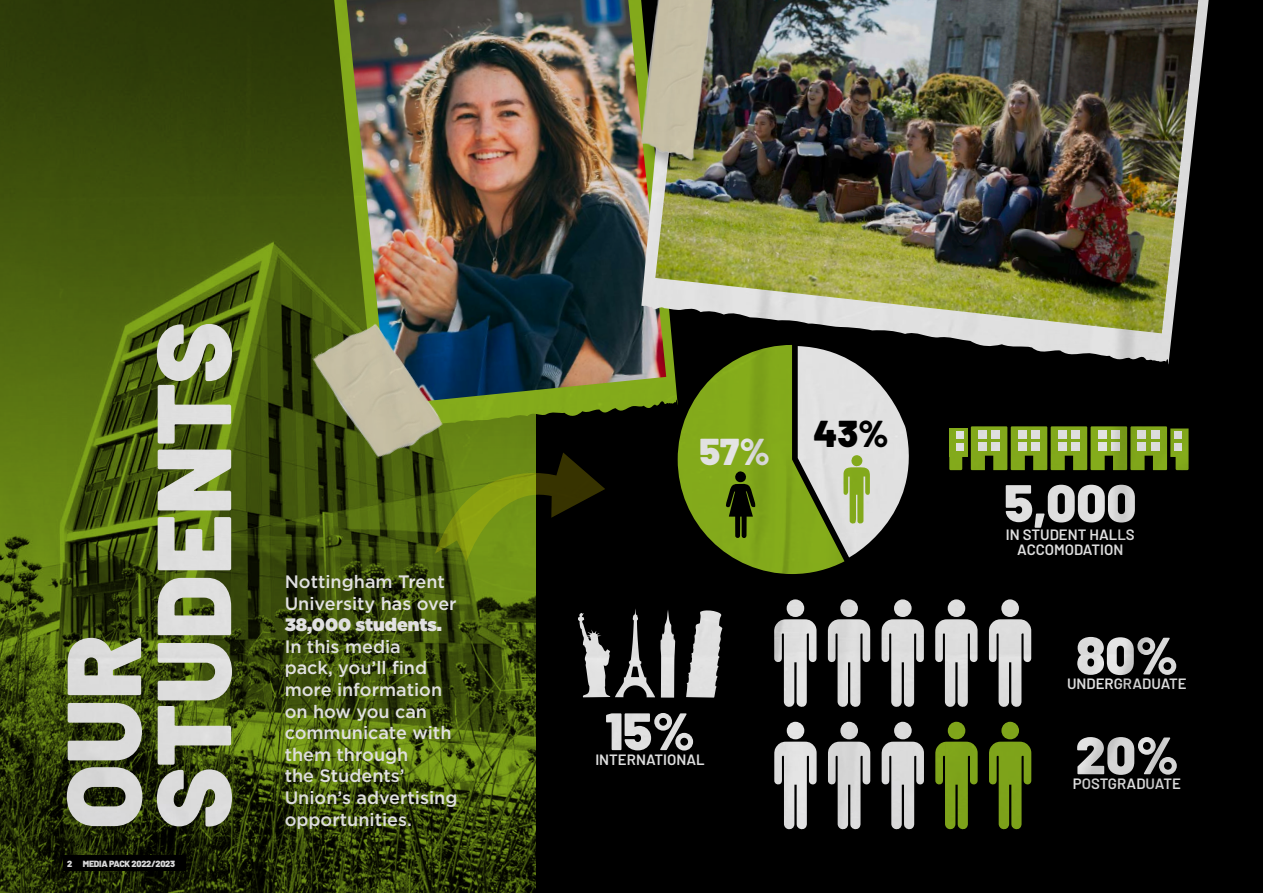
<style>
.page{position:relative;width:1263px;height:893px;background:#fff}
.page>*{position:absolute;margin:0;border:0;box-sizing:border-box;transform-origin:0 0}
.t1{font:900 105px "Barlow";color:#fff}
.t2{font:900 52.5px "Barlow";color:#fff}
.t3{font:900 37.5px "Barlow";color:#fff}
.t4{font:900 37.5px "Barlow";color:#000}
.t5{font:500 18px/21.6px "Gotham";color:#fff}
.t6{font:600 15px/15px "Barlow";color:#fff;text-align:center}
.t7{font:900 9px "Barlow";letter-spacing:-.03em;color:#fff}
.s1{font-weight:900}
</style>
<div class="page">
<img style="left:0;top:0;width:1263px;height:893px">
<p class="t1" style="left:38px;top:829px;width:196px;rotate:-90deg">OUR</p>
<p class="t1" style="left:128px;top:829px;width:510px;rotate:-90deg">STUDENTS</p>
<p class="t7" style="left:67px;top:858px;width:109px">2 MEDIA PACK 2022/2023</p>
<p class="t5" style="left:285px;top:570px;width:174px">Nottingham Trent<br>University has over<br><span class="s1">38,000 students.<br></span>In this media<br>pack, you’ll find more information on how you can communicate with them through<br>the Students’<br>Union’s advertising opportunities.</p>
<p class="t3" style="left:699px;top:428px;width:72px">57%</p>
<p class="t4" style="left:813px;top:411px;width:77px">43%</p>
<p class="t2" style="left:605px;top:699px;width:91px">15%</p>
<p class="t6" style="left:595px;top:752px;width:111px">INTERNATIONAL</p>
<p class="t2" style="left:1004px;top:470px;width:134px">5,000</p>
<p class="t6" style="left:1006px;top:527px;width:130px">IN STUDENT HALLS<br>ACCOMODATION</p>
<p class="t2" style="left:1076px;top:623px;width:103px">80%</p>
<p class="t6" style="left:1067px;top:676px;width:121px">UNDERGRADUATE</p>
<p class="t2" style="left:1075px;top:723px;width:104px">20%</p>
<p class="t6" style="left:1073px;top:776px;width:110px">POSTGRADUATE</p>
</div>
